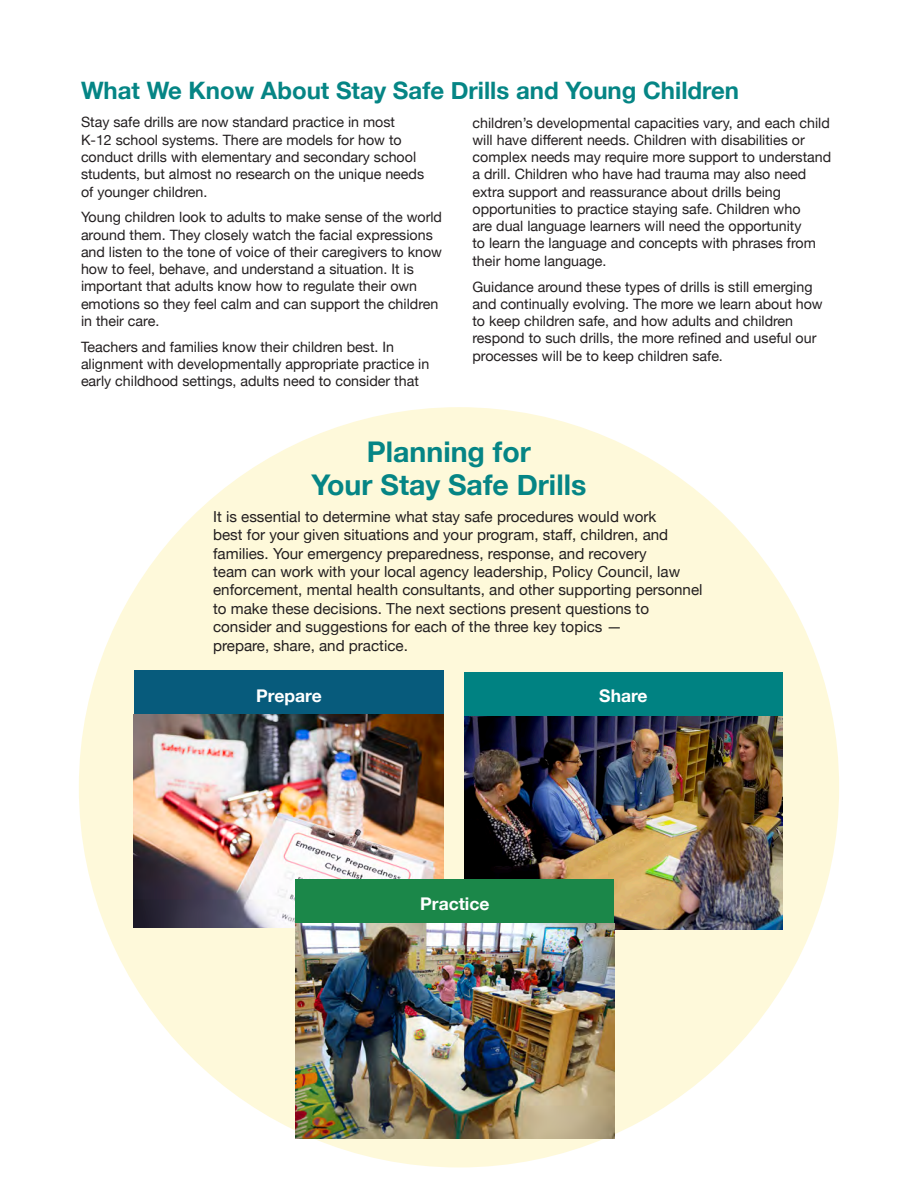
<style>
.page{position:relative;width:918px;height:1188px;background:#fff}
.page>*{position:absolute;margin:0;border:0;box-sizing:border-box;transform-origin:0 0}
.t1{font:700 28.5px/32.7px "Helvetica Neue";color:#058585;text-align:center}
.t2{font:700 24px "Helvetica Neue";color:#058585}
.t3{font:700 17.55px "Helvetica Neue";color:#fff}
.t4{font:15.15px/18.5px "Helvetica Neue";color:#231f20}
.t5{font:14.25px/17.2px "Helvetica Neue";color:#231f20}
</style>
<div class="page">
<div style="left:79px;top:407px;width:760px;height:760px;background:#fef9da;border-radius:50%"></div>
<img style="left:464px;top:716px;width:319px;height:213px">
<div style="left:464px;top:672px;width:319px;height:44px;background:#008282"></div>
<div style="left:134px;top:670px;width:310px;height:46px;background:#075b7c"></div>
<img style="left:134px;top:715px;width:310px;height:213px">
<div style="left:296px;top:880px;width:318px;height:43px;background:#1b8749"></div>
<img style="left:296px;top:923px;width:318px;height:216px">
<h2 class="t2" style="left:81px;top:72px;width:660px">What We Know About Stay Safe Drills and Young Children</h2>
<p class="t5" style="left:81px;top:115px;width:345px">Stay safe drills are now standard practice in most K-12 school systems. There are models for how to conduct drills with elementary and secondary school students, but almost no research on the unique needs of younger children.</p>
<p class="t5" style="left:81px;top:210px;width:363px">Young children look to adults to make sense of the world around them. They closely watch the facial expressions and listen to the tone of voice of their caregivers to know how to feel, behave, and understand a situation. It is important that adults know how to regulate their own emotions so they feel calm and can support the children in their care.</p>
<p class="t5" style="left:81px;top:339px;width:350px">Teachers and families know their children best. In alignment with developmentally appropriate practice in early childhood settings, adults need to consider that</p>
<p class="t5" style="left:473px;top:115px;width:360px">children’s developmental capacities vary, and each child will have different needs. Children with disabilities or complex needs may require more support to understand a drill. Children who have had trauma may also need extra support and reassurance about drills being opportunities to practice staying safe. Children who<br>are dual language learners will need the opportunity<br>to learn the language and concepts with phrases from their home language.</p>
<p class="t5" style="left:473px;top:279px;width:352px">Guidance around these types of drills is still emerging and continually evolving. The more we learn about how to keep children safe, and how adults and children respond to such drills, the more refined and useful our processes will be to keep children safe.</p>
<h2 class="t1" style="left:311px;top:436px;width:276px">Planning for<br>Your Stay Safe Drills</h2>
<p class="t4" style="left:213px;top:508px;width:491px">It is essential to determine what stay safe procedures would work<br>best for your given situations and your program, staff, children, and families. Your emergency preparedness, response, and recovery<br>team can work with your local agency leadership, Policy Council, law enforcement, mental health consultants, and other supporting personnel to make these decisions. The next sections present questions to consider and suggestions for each of the three key topics —<br>prepare, share, and practice.</p>
<p class="t3" style="left:256px;top:682px;width:67px">Prepare</p>
<p class="t3" style="left:599px;top:682px;width:50px">Share</p>
<p class="t3" style="left:420px;top:890px;width:71px">Practice</p>
</div>
